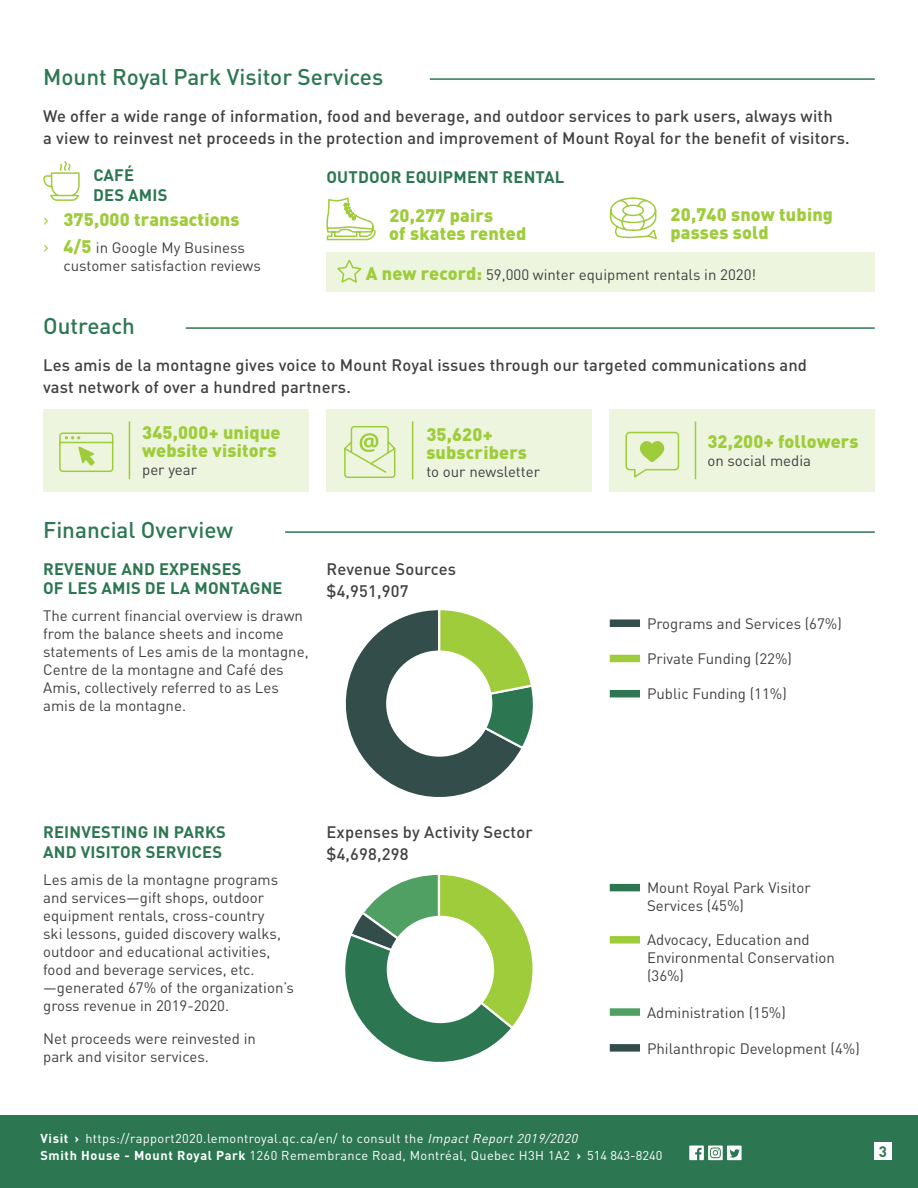
<style>
.page{position:relative;width:918px;height:1188px;background:#fff}
.page>*{position:absolute;margin:0;border:0;box-sizing:border-box;transform-origin:0 0}
.t1{font:500 22.5px "DIN";color:#2c7752}
.t2{font:900 18px/18px "DIN";letter-spacing:.01em;color:#9fcc3b}
.t3{font:500 16.5px/22.5px "DIN";letter-spacing:.01em;color:#414042}
.t4{font:700 16.5px/19.5px "DIN";letter-spacing:.01em;color:#2c7752}
.t5{font:15px/18px "DIN";color:#414042}
.t6{font:700 15px "DIN";color:#2c7752}
.t7{font:12.75px/16.5px "DIN";letter-spacing:.03em;color:#fff}
.s1{font-weight:400}
.s2{font-size:18px;color:#9fcc3b}
.s3{font-weight:900;font-size:18px;color:#9fcc3b}
.s4{font-weight:700}
.s5{font-style:italic}
</style>
<div class="page">
<hr style="left:430px;top:78px;width:445px;height:2px;background:#2c7752">
<hr style="left:186px;top:327px;width:689px;height:2px;background:#2c7752">
<div style="left:43px;top:409px;width:265px;height:82px;background:#edf5de"></div>
<div style="left:326px;top:409px;width:266px;height:82px;background:#edf5de"></div>
<div style="left:326px;top:252px;width:549px;height:40px;background:#edf5de"></div>
<svg style="left:337px;top:259px;width:25px;height:24px"></svg>
<div style="left:609px;top:409px;width:265px;height:82px;background:#edf5de"></div>
<hr style="left:129px;top:421px;width:1px;height:58px;background:#9fcc3b">
<hr style="left:412px;top:421px;width:1px;height:58px;background:#9fcc3b">
<hr style="left:695px;top:421px;width:1px;height:58px;background:#9fcc3b">
<svg style="left:625px;top:431px;width:55px;height:47px"></svg>
<svg style="left:59px;top:432px;width:55px;height:40px"></svg>
<svg style="left:344px;top:426px;width:52px;height:52px"></svg>
<hr style="left:285px;top:531px;width:590px;height:2px;background:#2c7752">
<svg style="left:345px;top:610px;width:188px;height:187px"></svg>
<div style="left:386px;top:651px;width:106px;height:106px;background:#fff;border-radius:50%"></div>
<div style="left:610px;top:936px;width:30px;height:8px;background:#9fcc3b"></div>
<div style="left:610px;top:884px;width:30px;height:7px;background:#2c7752"></div>
<div style="left:610px;top:1044px;width:30px;height:8px;background:#324d4a"></div>
<div style="left:610px;top:1008px;width:30px;height:8px;background:#51a063"></div>
<div style="left:610px;top:655px;width:30px;height:7px;background:#9fcc3b"></div>
<div style="left:610px;top:690px;width:30px;height:7px;background:#2c7752"></div>
<div style="left:610px;top:619px;width:30px;height:8px;background:#324d4a"></div>
<svg style="left:345px;top:875px;width:188px;height:187px"></svg>
<div style="left:387px;top:916px;width:107px;height:107px;background:#fff;border-radius:50%"></div>
<svg style="left:326px;top:198px;width:50px;height:43px"></svg>
<svg style="left:609px;top:197px;width:48px;height:43px"></svg>
<svg style="left:43px;top:161px;width:37px;height:40px"></svg>
<div style="left:0;top:1115px;width:918px;height:73px;background:#2c7752"></div>
<div style="left:874px;top:1142px;width:18px;height:18px;background:#fff"></div>
<div style="left:727px;top:1146px;width:15px;height:14px;background:#fff"></div>
<svg style="left:689px;top:1146px;width:34px;height:14px"></svg>
<svg style="left:730px;top:1149px;width:10px;height:9px"></svg>
<h1 class="t1" style="left:43px;top:62px;width:342px">Mount Royal Park Visitor Services</h1>
<p class="t3" style="left:43px;top:104px;width:808px">We offer a wide range of information, food and beverage, and outdoor services to park users, always with<br>a view to reinvest net proceeds in the protection and improvement of Mount Royal for the benefit of visitors.</p>
<p class="t4" style="left:326px;top:166px;width:239px">OUTDOOR EQUIPM ENT RENTAL</p>
<p class="t4" style="left:93px;top:165px;width:74px">CAFÉ<br>DES AM IS</p>
<p class="t2" style="left:43px;top:209px;width:198px"><span class="s1">›</span> 375,000 transactions</p>
<p class="t5" style="left:63px;top:238px;width:199px;text-indent:-20px"><span class="s2">›</span> <span class="s3">4/5</span> in Google My Business customer satisfaction reviews</p>
<p class="t2" style="left:389px;top:206px;width:139px">20,277 pairs<br>of skates rented</p>
<p class="t2" style="left:670px;top:205px;width:164px">20,740 snow tubing passes sold</p>
<p class="t5" style="left:366px;top:265px;width:392px"><span class="s3">A new record:</span> 59,000 winter equipment rentals in 2020!</p>
<h1 class="t1" style="left:43px;top:311px;width:93px">Outreach</h1>
<p class="t3" style="left:43px;top:353px;width:765px">Les amis de la montagne gives voice to Mount Royal issues through our targeted communications and vast network of over a hundred partners.</p>
<p class="t2" style="left:142px;top:422px;width:140px">345,000+ unique website visitors</p>
<p class="t5" style="left:142px;top:460px;width:56px">per year</p>
<h1 class="t1" style="left:43px;top:515px;width:191px">Financial Overview</h1>
<p class="t4" style="left:43px;top:558px;width:43px">REVENUE</p>
<p class="t4" style="left:121px;top:558px;width:12px">AND</p>
<p class="t4" style="left:159px;top:558px;width:32px">EXPEN</p>
<p class="t4" style="left:43px;top:558px;width:200px;text-indent:169px">SES<br>OF LES AMIS DE LA MONTA</p>
<p class="t4" style="left:250px;top:578px;width:22px">GNE</p>
<p class="t5" style="left:43px;top:606px;width:267px">The current financial overview is drawn from the balance sheets and income statements of Les amis de la montagne, Centre de la montagne and Café des Amis, collectively referred to as Les amis de la montagne.</p>
<p class="t2" style="left:426px;top:424px;width:102px">35,620+ subscribers</p>
<p class="t5" style="left:426px;top:462px;width:115px">to our newsletter</p>
<p class="t3" style="left:326px;top:557px;width:131px">Revenue Sources $4,951,907</p>
<p class="t2" style="left:707px;top:432px;width:153px">32,200+ followers</p>
<p class="t5" style="left:707px;top:451px;width:105px">on social media</p>
<p class="t5" style="left:647px;top:614px;width:196px">Programs and Services (67%)</p>
<p class="t5" style="left:647px;top:649px;width:147px">Private Funding (22%)</p>
<p class="t5" style="left:647px;top:685px;width:141px">Public Funding (11%)</p>
<p class="t4" style="left:43px;top:822px;width:184px">REINVESTIN G IN PARKS<br>AND</p>
<p class="t4" style="left:81px;top:841px;width:143px">VISITOR SERVICES</p>
<p class="t5" style="left:43px;top:870px;width:252px">Les amis de la montagne programs and services—gift shops, outdoor equipment rentals, cross-country<br>ski lessons, guided discovery walks, outdoor and educational activities, food and beverage services, etc. —generated 67% of the organization’s gross revenue in 2019-2020.</p>
<p class="t5" style="left:43px;top:1029px;width:214px">Net proceeds were reinvested in park and visitor services.</p>
<p class="t3" style="left:326px;top:820px;width:208px">Expenses by Activity Sector $4,698,298</p>
<p class="t5" style="left:647px;top:879px;width:165px">Mount Royal Park Visitor<br>Services (45%)</p>
<p class="t5" style="left:647px;top:931px;width:189px">Advocacy, Education and<br>Environmental Conservation (36%)</p>
<p class="t5" style="left:647px;top:1003px;width:140px">Administration (15%)</p>
<p class="t5" style="left:647px;top:1039px;width:214px">Philanthropic Development (4%)</p>
<p class="t7" style="left:40px;top:1130px;width:623px"><span class="s4">VISIT ›</span> https://rapport2020.lemontroyal.qc.ca/en/ to consult the <span class="s5">ImpactReport2019/2020<br></span><span class="s4">SMITH HOUSE - MOUNT ROYAL PARK</span> 1260 Remembrance Road, Montréal, Quebec H3H 1A2 <span class="s4">›</span> 514 843-8240</p>
<p class="t6" style="left:879px;top:1142px;width:10px">3</p>
</div>
